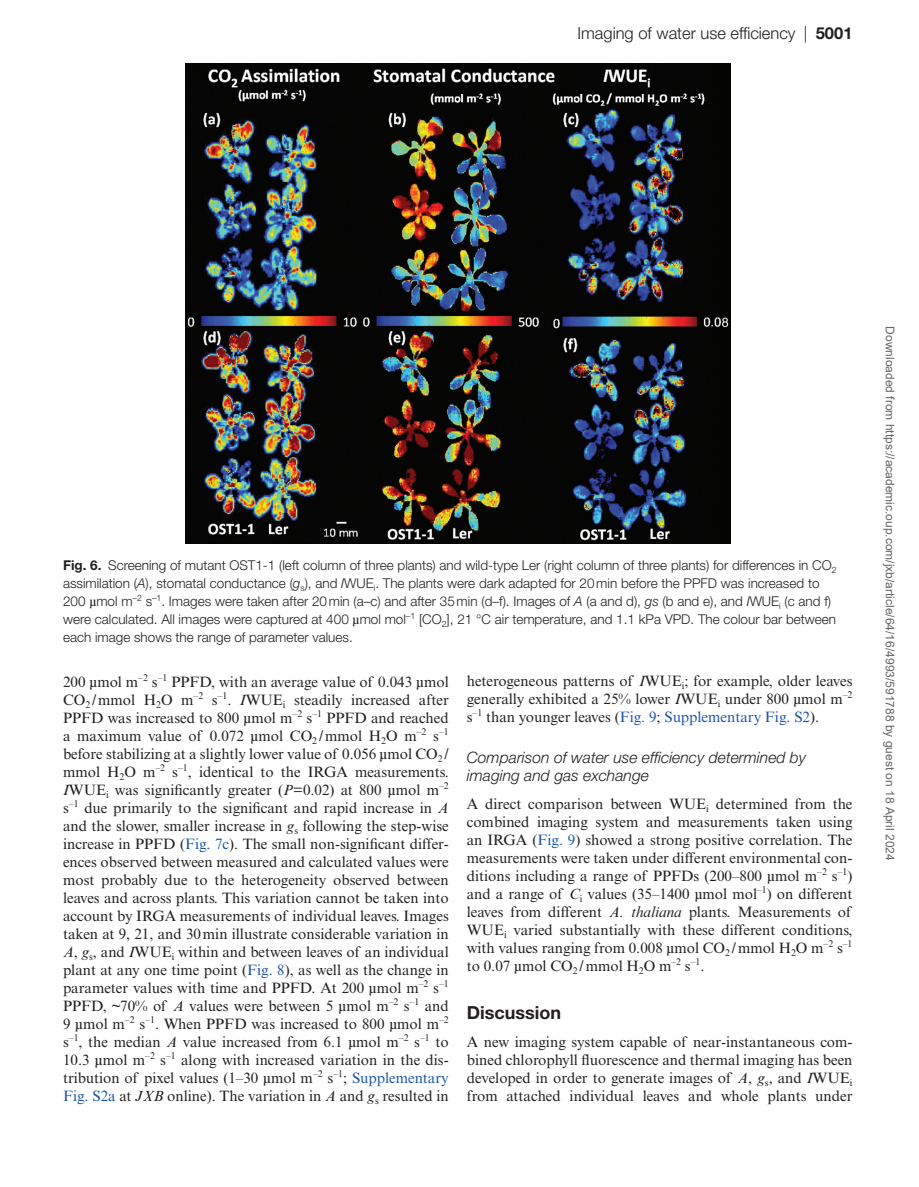
<style>
.page{position:relative;width:919px;height:1187px;background:#fff}
.page>*{position:absolute;margin:0;border:0;box-sizing:border-box;transform-origin:0 0}
.t1{font:700 18px "Helvetica Neue LT Std";color:#231f20}
.t2{font:300 16.5px "Helvetica Neue LT Std";color:#231f20}
.t3{font:italic 300 15.75px/18px "Helvetica Neue LT Std";color:#231f20}
.t4{font:15px/18px "Times New Roman MT Std";color:#231f20;text-align:justify}
.t5{font:300 13.5px/18px "Helvetica Neue LT Std";color:#231f20}
.t6{font:12px "Arial";color:#666}
.s1{font-weight:700}
.s2{font-style:italic}
.s3{font-family:"Gandhari Unicode";font-weight:400}
.s4{font-family:"Gandhari Unicode"}
.s5{color:#1e56a6}
</style>
<div class="page">
<img style="left:185px;top:63px;width:545px;height:480px">
<p class="t2" style="left:577px;top:23px;width:276px">Imaging of water use efficiency | <span class="s1">5001</span></p>
<p class="t5" style="left:63px;top:556px;width:775px"><span class="s1">Fig. 6.</span> Screening of mutant OST1-1 (left column of three plants) and wild-type Ler (right column of three plants) for differences in CO<sub>2 </sub>assimilation (<span class="s2">A</span>), stomatal conductance (<span class="s2">g</span><sub>s</sub>), and <span class="s2">I</span>WUE<sub>i</sub>. The plants were dark adapted for 20min before the PPFD was increased to 200 <span class="s3">µ</span>mol m<sup>–2</sup> s<sup>–1</sup>. Images were taken after 20min (a–c) and after 35min (d–f). Images of <span class="s2">A</span> (a and d), <span class="s2">gs</span> (b and e), and <span class="s2">I</span>WUE<sub>i</sub> (c and f) were calculated. All images were captured at 400 <span class="s3">µ</span>mol mol<sup>–1</sup> [CO<sub>2</sub>], 21 °C air temperature, and 1.1 kPa VPD. The colour bar between each image shows the range of parameter values.</p>
<p class="t4" style="left:63px;top:673px;width:387px">200 <span class="s4">µ</span>mol m<sup>–2</sup> s<sup>–1</sup> PPFD, with an average value of 0.043 <span class="s4">µ</span>mol CO<sub>2</sub> /mmol H<sub>2</sub>O m<sup>–2</sup> s<sup>–1</sup>. <span class="s2">I</span>WUE<sub>i</sub> steadily increased after PPFD was increased to 800 <span class="s4">µ</span>mol m<sup>–2</sup> s<sup>–1</sup> PPFD and reached a maximum value of 0.072 <span class="s4">µ</span>mol CO<sub>2</sub> /mmol H<sub>2</sub>O m<sup>–2</sup> s<sup>–1 </sup>before stabilizing at a slightly lower value of 0.056 <span class="s4">µ</span>mol CO<sub>2</sub> / mmol H<sub>2</sub>O m<sup>–2</sup> s<sup>–1</sup>, identical to the IRGA measurements.<br><span class="s2">I</span>WUE<sub>i</sub> was significantly greater (<span class="s2">P</span>=0.02) at 800 <span class="s4">µ</span>mol m<sup>–2 </sup>s<sup>–1</sup> due primarily to the significant and rapid increase in <span class="s2">A </span>and the slower, smaller increase in <span class="s2">g</span><sub>s</sub> following the step-wise increase in PPFD (<span class="s5">Fig. 7c</span>). The small non-significant differ&shy;ences observed between measured and calculated values were most probably due to the heterogeneity observed between leaves and across plants. This variation cannot be taken into account by IRGA measurements of individual leaves. Images taken at 9, 21, and 30min illustrate considerable variation in <span class="s2">A</span>, <span class="s2">g</span><sub>s</sub>, and <span class="s2">I</span>WUE<sub>i</sub> within and between leaves of an individual plant at any one time point (<span class="s5">Fig. 8</span>), as well as the change in parameter values with time and PPFD. At 200 <span class="s4">µ</span>mol m<sup>–2</sup> s<sup>–1<br></sup>PPFD, ~70% of <span class="s2">A</span> values were between 5 <span class="s4">µ</span>mol m<sup>–2</sup> s<sup>–1</sup> and 9 <span class="s4">µ</span>mol m<sup>–2</sup> s<sup>–1</sup>. When PPFD was increased to 800 <span class="s4">µ</span>mol m<sup>–2 </sup>s<sup>–1</sup>, the median <span class="s2">A</span> value increased from 6.1 <span class="s4">µ</span>mol m<sup>–2</sup> s<sup>–1</sup> to 10.3 <span class="s4">µ</span>mol m<sup>–2</sup> s<sup>–1</sup> along with increased variation in the dis&shy;tribution of pixel values (1–30 <span class="s4">µ</span>mol m<sup>–2</sup> s<sup>–1</sup>; <span class="s5">Supplementary Fig. S2a</span> at <span class="s2">JXB</span> online). The variation in <span class="s2">A</span> and <span class="s2">g</span><sub>s</sub> resulted in</p>
<p class="t4" style="left:466px;top:672px;width:387px">heterogeneous patterns of <span class="s2">I</span>WUE<sub>i</sub>; for example, older leaves generally exhibited a 25% lower <span class="s2">I</span>WUE<sub>i</sub> under 800 <span class="s4">µ</span>mol m<sup>–2 </sup>s<sup>–1</sup> than younger leaves (<span class="s5">Fig. 9</span>; <span class="s5">Supplementary Fig. S2</span>).</p>
<p class="t3" style="left:466px;top:747px;width:341px">Comparison of water use efficiency determined by imaging and gas exchange</p>
<p class="t4" style="left:466px;top:795px;width:387px">A direct comparison between WUE<sub>i</sub> determined from the combined imaging system and measurements taken using an IRGA (<span class="s5">Fig. 9</span>) showed a strong positive correlation. The measurements were taken under different environmental con&shy;ditions including a range of PPFDs (200–800 <span class="s4">µ</span>mol m<sup>–2</sup> s<sup>–1</sup>) and a range of <span class="s2">C</span><sub>i</sub> values (35–1400 <span class="s4">µ</span>mol mol<sup>–1</sup>) on different leaves from different <span class="s2">A. thaliana</span> plants. Measurements of WUE<sub>i</sub> varied substantially with these different conditions, with values ranging from 0.008 <span class="s4">µ</span>mol CO<sub>2</sub> /mmol H<sub>2</sub>O m<sup>–2</sup> s<sup>–1 </sup>to 0.07 <span class="s4">µ</span>mol CO<sub>2</sub> /mmol H<sub>2</sub>O m<sup>–2</sup> s<sup>–1</sup>.</p>
<p class="t1" style="left:466px;top:1001px;width:96px">Discussion</p>
<p class="t4" style="left:466px;top:1032px;width:387px">A new imaging system capable of near-instantaneous com&shy;bined chlorophyll fluorescence and thermal imaging has been developed in order to generate images of <span class="s2">A</span>, <span class="s2">g</span><sub>s</sub>, and <span class="s2">I</span>WUE<sub>i </sub>from attached individual leaves and whole plants under</p>
<p class="t6" style="left:894px;top:326px;width:535px;rotate:90deg">Downloaded from https://academic.oup.com/jxb/article/64/16/4993/591788 by guest on 18 April 2024</p>
</div>
